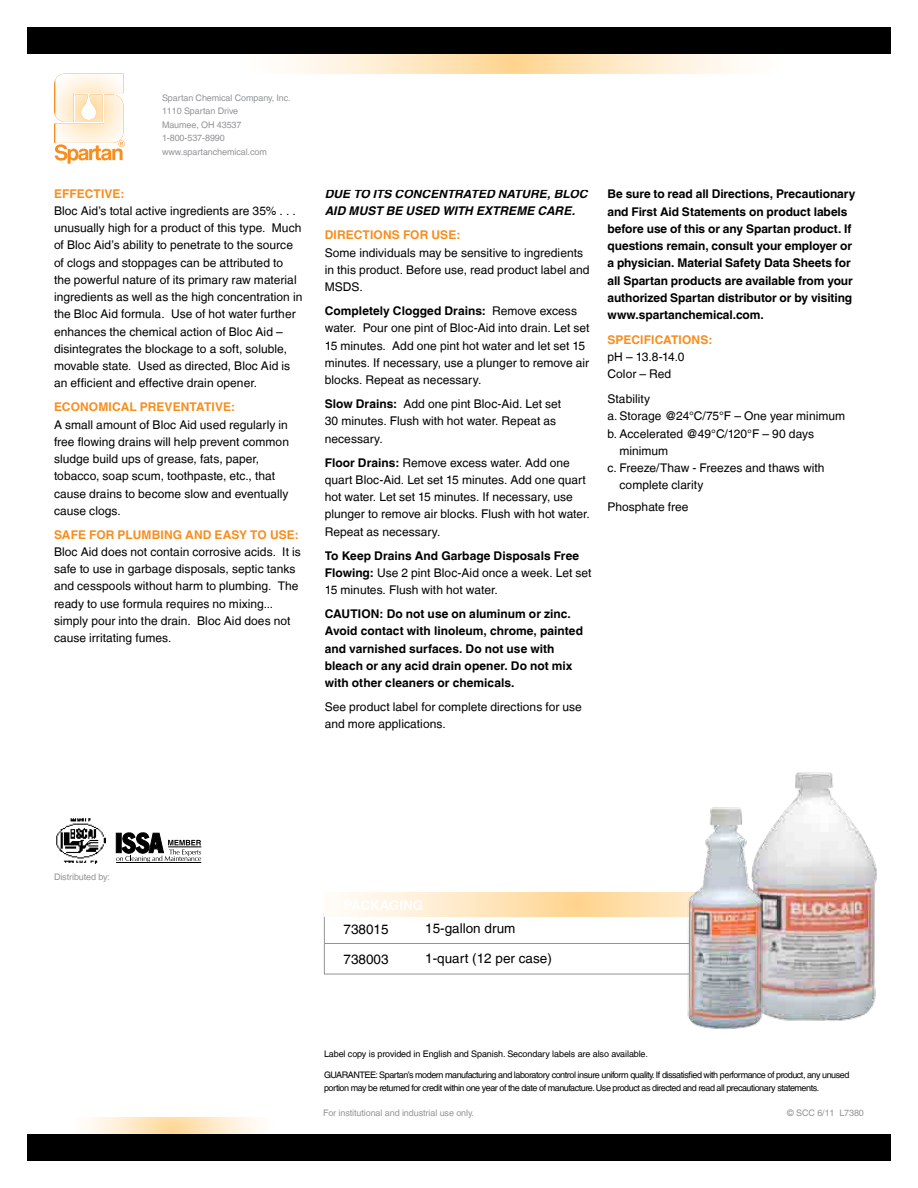
<style>
.page{position:relative;width:918px;height:1188px;background:#fff}
.page>*{position:absolute;margin:0;border:0;box-sizing:border-box;transform-origin:0 0}
.t1{font:13.5px "Helvetica LT";color:#000}
.t2{font:700 13.5px "Helvetica LT";color:#fff}
.t3{font:12px/17.2px "Helvetica LT";letter-spacing:.005em;color:#000}
.t4{font:700 12px/17.2px "Helvetica LT";letter-spacing:-.005em;color:#000}
.t5{font:700 12px "Helvetica LT";letter-spacing:.01em;color:#f78e1e}
.t6{font:italic 700 12px/17.2px "Helvetica LT";letter-spacing:.005em;color:#000}
.t7{font:9px/13.5px "Helvetica LT";letter-spacing:-.05em;color:#000}
.t8{font:9px/13.5px "Helvetica LT";letter-spacing:-.01em;color:#929496}
.t9{font:9px "Helvetica LT";letter-spacing:-.01em;color:#000}
.s1{font-weight:700}
</style>
<div class="page">
<svg style="left:86px;top:1118px;width:174px;height:16px;background:#ffeaca"></svg>
<svg style="left:287px;top:54px;width:452px;height:20px;background:#ffe9c7"></svg>
<div style="left:27px;top:27px;width:864px;height:27px;background:#000"></div>
<div style="left:27px;top:1134px;width:864px;height:27px;background:#000"></div>
<div style="left:324px;top:913px;width:540px;height:61px;border:1px solid #929496"></div>
<svg style="left:324px;top:892px;width:355px;height:25px;background:#ffe6c0"></svg>
<hr style="left:325px;top:943px;width:539px;height:1px;background:#929496">
<img style="left:779px;top:772px;width:98px;height:249px">
<img style="left:679px;top:807px;width:100px;height:222px">
<svg style="left:54px;top:74px;width:71px;height:90px"></svg>
<svg style="left:116px;top:833px;width:85px;height:30px"></svg>
<img style="left:56px;top:818px;width:49px;height:46px">
<p class="t8" style="left:162px;top:91px;width:128px">Spartan Chemical Company, Inc.<br>1110 Spartan Drive<br>Maumee, OH 43537<br>1-800-537-8990 www.spartanchemical.com</p>
<p class="t5" style="left:54px;top:186px;width:72px">EFFECTIVE:</p>
<p class="t3" style="left:54px;top:202px;width:250px">Bloc Aid’s total active ingredients are 35% . . . unusually high for a product of this type. Much of Bloc Aid’s ability to penetrate to the source of clogs and stoppages can be attributed to the powerful nature of its primary raw material ingredients as well as the high concentration in the Bloc Aid formula. Use of hot water further enhances the chemical action of Bloc Aid – disintegrates the blockage to a soft, soluble, movable state. Used as directed, Bloc Aid is an efficient and effective drain opener.</p>
<p class="t5" style="left:54px;top:400px;width:183px">ECONOMICAL PREVENTATIVE:</p>
<p class="t3" style="left:54px;top:416px;width:237px">A small amount of Bloc Aid used regularly in free flowing drains will help prevent common sludge build ups of grease, fats, paper, tobacco, soap scum, toothpaste, etc., that cause drains to become slow and eventually cause clogs.</p>
<p class="t5" style="left:54px;top:527px;width:246px">SAFE FOR PLUMBING AND EASY TO USE:</p>
<p class="t3" style="left:54px;top:543px;width:248px">Bloc Aid does not contain corrosive acids. It is safe to use in garbage disposals, septic tanks and cesspools without harm to plumbing. The ready to use formula requires no mixing... simply pour into the drain. Bloc Aid does not cause irritating fumes.</p>
<p class="t6" style="left:325px;top:185px;width:264px">DUE TO ITS CONCENTRATED NATURE, BLOC<br>AID MUST BE USED WITH EXTREME CARE.</p>
<p class="t5" style="left:325px;top:228px;width:137px">DIRECTIONS FOR USE:</p>
<p class="t3" style="left:325px;top:244px;width:266px">Some individuals may be sensitive to ingredients in this product. Before use, read product label and<br>MSDS.</p>
<p class="t3" style="left:325px;top:302px;width:266px"><span class="s1">Completely Clogged Drains:</span> Remove excess water. Pour one pint of Bloc-Aid into drain. Let set 15 minutes. Add one pint hot water and let set 15 minutes. If necessary, use a plunger to remove air blocks. Repeat as necessary.</p>
<p class="t3" style="left:325px;top:395px;width:238px"><span class="s1">Slow Drains:</span> Add one pint Bloc-Aid. Let set<br>30 minutes. Flush with hot water. Repeat as necessary.</p>
<p class="t3" style="left:325px;top:454px;width:267px"><span class="s1">Floor Drains:</span> Remove excess water. Add one quart Bloc-Aid. Let set 15 minutes. Add one quart hot water. Let set 15 minutes. If necessary, use plunger to remove air blocks. Flush with hot water.<br>Repeat as necessary.</p>
<p class="t3" style="left:325px;top:547px;width:268px"><span class="s1">To Keep Drains And Garbage Disposals Free<br>Flowing:</span> Use 2 pint Bloc-Aid once a week. Let set<br>15 minutes. Flush with hot water.</p>
<p class="t4" style="left:325px;top:605px;width:260px">CAUTION: Do not use on aluminum or zinc.<br>Avoid contact with linoleum, chrome, painted and varnished surfaces. Do not use with bleach or any acid drain opener. Do not mix with other cleaners or chemicals.</p>
<p class="t3" style="left:325px;top:698px;width:259px">See product label for complete directions for use and more applications.</p>
<p class="t4" style="left:608px;top:185px;width:249px">Be sure to read all Directions, Precautionary and First Aid Statements on product labels before use of this or any Spartan product. If questions remain, consult your employer or a physician. Material Safety Data Sheets for all Spartan products are available from your authorized Spartan distributor or by visiting www.spartanchemical.com.</p>
<p class="t5" style="left:608px;top:332px;width:103px">SPECIFICATIONS:</p>
<p class="t3" style="left:608px;top:348px;width:79px">pH – 13.8-14.0<br>Color – Red</p>
<p class="t3" style="left:608px;top:390px;width:44px">Stability</p>
<p class="t3" style="left:608px;top:407px;width:239px">a. Storage @24°C/75°F – One year minimum</p>
<p class="t3" style="left:608px;top:425px;width:208px">b. Accelerated @49°C/120°F – 90 days</p>
<p class="t3" style="left:620px;top:442px;width:50px">minimum</p>
<p class="t3" style="left:608px;top:459px;width:219px">c. Freeze/Thaw - Freezes and thaws with</p>
<p class="t3" style="left:620px;top:476px;width:85px">complete clarity</p>
<p class="t3" style="left:608px;top:498px;width:83px">Phosphate free</p>
<p class="t8" style="left:54px;top:870px;width:58px">Distributed by:</p>
<p class="t2" style="left:344px;top:897px;width:81px">PACKAGING</p>
<p class="t1" style="left:344px;top:921px;width:47px">738015</p>
<p class="t1" style="left:344px;top:951px;width:47px">738003</p>
<p class="t1" style="left:425px;top:921px;width:92px">15-gallon drum</p>
<p class="t1" style="left:425px;top:951px;width:128px">1-quart (12 per case)</p>
<p class="t9" style="left:324px;top:1049px;width:325px">Label copy is provided in English and Spanish. Secondary labels are also available.</p>
<p class="t7" style="left:324px;top:1068px;width:527px">GUARANTEE: Spartan’s modern manufacturing and laboratory control insure uniform quality. If dissatisfied with performance of product, any unused portion may be returned for credit within one year of the date of manufacture. Use product as directed and read all precautionary statements.</p>
<p class="t8" style="left:323px;top:1107px;width:152px">For institutional and industrial use only.</p>
<p class="t8" style="left:787px;top:1107px;width:78px">© SCC 6/11 L7380</p>
</div>
